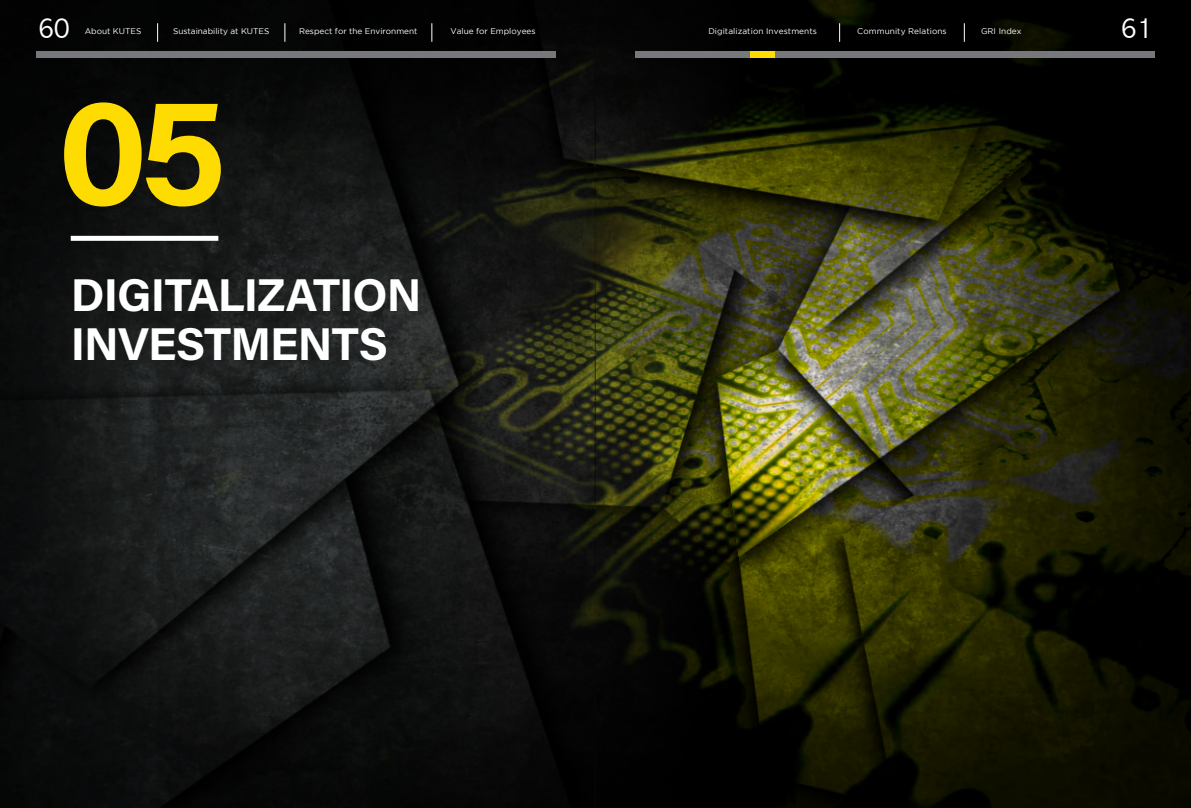
<style>
.page{position:relative;width:1191px;height:808px;background:#fff}
.page>*{position:absolute;margin:0;border:0;box-sizing:border-box;transform-origin:0 0}
.t1{font:700 146.4px "Acumin Pro";color:#ffdc01}
.t2{font:700 46px/49px "Acumin Pro";letter-spacing:-.02em;color:#fff}
.t3{font:300 condensed 30px "Abadi";color:#fff;scale:1.17 1}
.t4{font:8.3px "Gotham";color:#fff}
</style>
<div class="page">
<svg style="left:0;top:0;width:158px;height:808px;background:#0d0e0f"></svg>
<img style="left:158px;top:0;width:1033px;height:808px">
<svg style="left:157px;top:23px;width:1px;height:19px"></svg>
<svg style="left:285px;top:23px;width:1px;height:19px"></svg>
<svg style="left:431px;top:23px;width:1px;height:19px"></svg>
<svg style="left:839px;top:23px;width:1px;height:19px"></svg>
<svg style="left:964px;top:23px;width:1px;height:19px"></svg>
<div style="left:36px;top:52px;width:520px;height:6px;background:#76787b"></div>
<div style="left:635px;top:52px;width:520px;height:6px;background:#76787b"></div>
<div style="left:71px;top:236px;width:147px;height:5px;background:#fff"></div>
<div style="left:750px;top:52px;width:25px;height:6px;background:#ffdc01"></div>
<p class="t3" style="left:38px;top:10px;width:29px">60</p>
<p class="t4" style="left:85px;top:27px;width:58px">About KUTES</p>
<p class="t4" style="left:173px;top:27px;width:98px">Sustainability at KUTES</p>
<p class="t4" style="left:299px;top:27px;width:120px">Respect for the Environment</p>
<p class="t4" style="left:450px;top:27px;width:86px">Value for Employees</p>
<p class="t4" style="left:708px;top:27px;width:110px">Digitalization Investments</p>
<p class="t4" style="left:857px;top:27px;width:91px">Community Relations</p>
<p class="t4" style="left:981px;top:27px;width:42px">GRI Index</p>
<p class="t3" style="left:1121px;top:11px;width:29px">61</p>
<p class="t1" style="left:58px;top:51px;width:171px">05</p>
<p class="t2" style="left:71px;top:269px;width:352px">DIGITALIZATION<br>INVESTMENTS</p>
</div>
